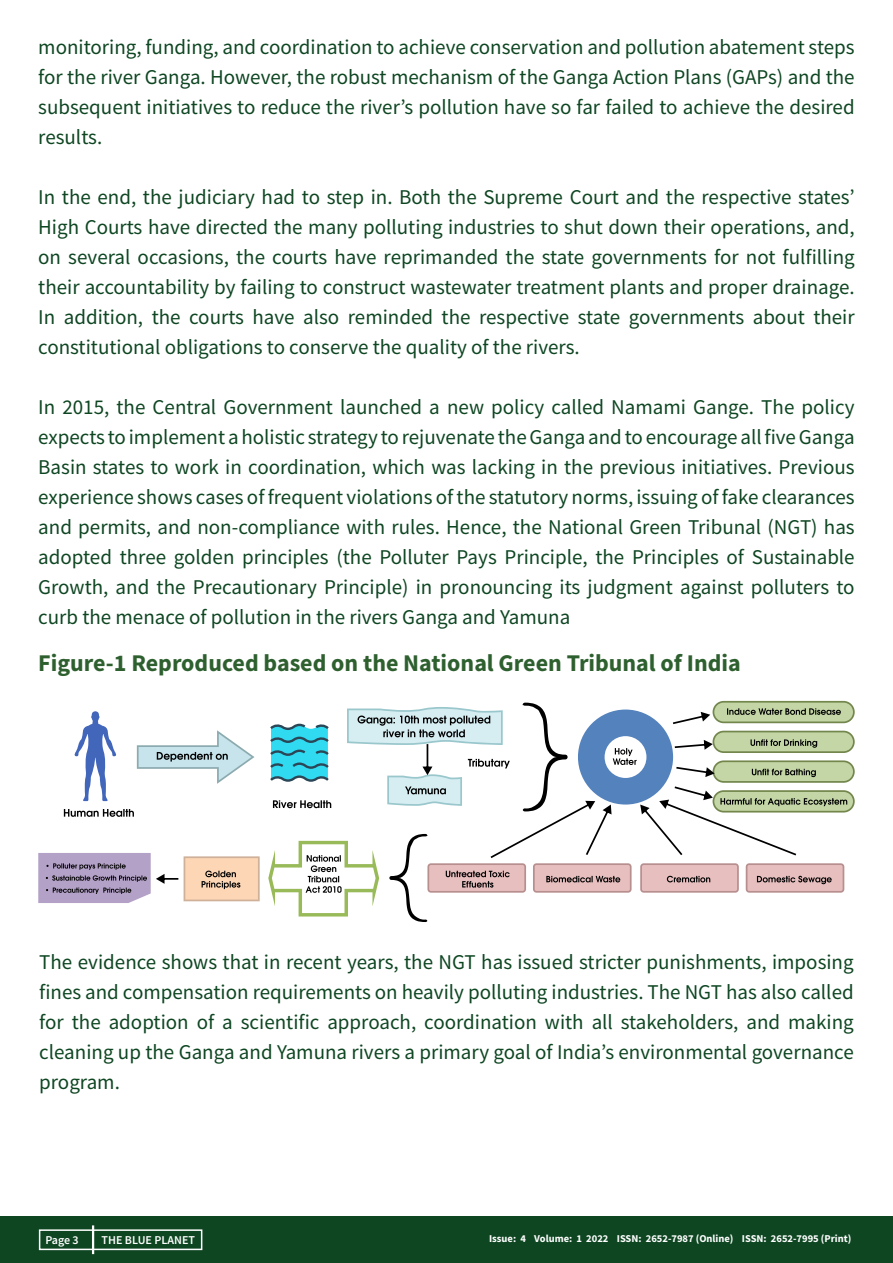
<style>
.page{position:relative;width:893px;height:1263px;background:#fff}
.page>*{position:absolute;margin:0;border:0;box-sizing:border-box;transform-origin:0 0}
.t1{font:700 24px "Source Sans Pro";color:#2e602f}
.t2{font:21px/30px "Source Sans Pro";color:#0e4622;text-align:justify}
.t3{font:600 12px "Source Sans Pro";color:#fff}
.t4{font:700 10.5px "Source Sans Pro";color:#fff}
</style>
<div class="page">
<div style="left:0;top:1216px;width:893px;height:47px;background:#0e4622"></div>
<hr style="left:92px;top:1225px;width:2px;height:29px;background:#fff">
<div style="left:39px;top:1229px;width:163px;height:21px;border:2px solid #fff"></div>
<svg style="left:38px;top:701px;width:817px;height:221px"></svg>
<p class="t2" style="left:38px;top:31px;width:818px">monitoring, funding, and coordination to achieve conservation and pollution abatement steps for the river Ganga. However, the robust mechanism of the Ganga Action Plans (GAPs) and the subsequent initiatives to reduce the river’s pollution have so far failed to achieve the desired results.</p>
<p class="t2" style="left:38px;top:181px;width:818px">In the end, the judiciary had to step in. Both the Supreme Court and the respective states’ High Courts have directed the many polluting industries to shut down their operations, and, on several occasions, the courts have reprimanded the state governments for not fulfilling their accountability by failing to construct wastewater treatment plants and proper drainage.<br>In addition, the courts have also reminded the respective state governments about their constitutional obligations to conserve the quality of the rivers.</p>
<p class="t2" style="left:38px;top:391px;width:818px">In 2015, the Central Government launched a new policy called Namami Gange. The policy expects to implement a holistic strategy to rejuvenate the Ganga and to encourage all five Ganga Basin states to work in coordination, which was lacking in the previous initiatives. Previous experience shows cases of frequent violations of the statutory norms, issuing of fake clearances and permits, and non-compliance with rules. Hence, the National Green Tribunal (NGT) has adopted three golden principles (the Polluter Pays Principle, the Principles of Sustainable Growth, and the Precautionary Principle) in pronouncing its judgment against polluters to curb the menace of pollution in the rivers Ganga and Yamuna</p>
<p class="t1" style="left:38px;top:646px;width:704px">Figure-1 Reproduced based on the National Green Tribunal of India</p>
<p class="t2" style="left:39px;top:947px;width:816px">The evidence shows that in recent years, the NGT has issued stricter punishments, imposing fines and compensation requirements on heavily polluting industries. The NGT has also called for the adoption of a scientific approach, coordination with all stakeholders, and making cleaning up the Ganga and Yamuna rivers a primary goal of India’s environmental governance program.</p>
<p class="t3" style="left:45px;top:1232px;width:35px">Page 3</p>
<p class="t3" style="left:102px;top:1232px;width:95px">THE BLUE PLANET</p>
<p class="t4" style="left:489px;top:1232px;width:364px">Issue: 4 Volume: 1 2022 ISSN: 2652-7987 (Online) ISSN: 2652-7995 (Print)</p>
</div>
